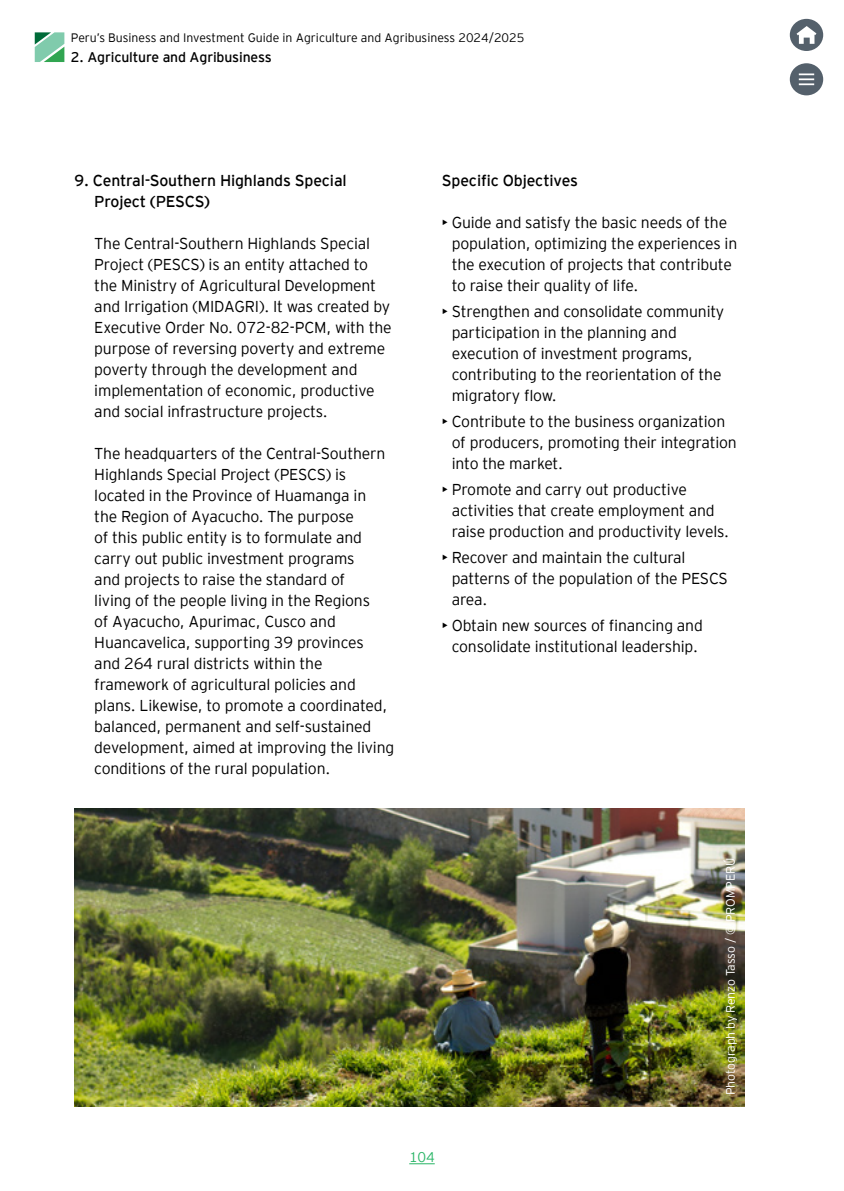
<style>
.page{position:relative;width:844px;height:1191px;background:#fff}
.page>*{position:absolute;margin:0;border:0;box-sizing:border-box;transform-origin:0 0}
.t1{font:300 15.75px/21px "EY Interstate";letter-spacing:-.01em;color:#000}
.t2{font:15.75px/21px "EY Interstate";letter-spacing:-.01em;color:#000}
.t3{font:14px "EY Interstate";letter-spacing:-.01em;color:#000}
.t4{font:300 14px "EY Interstate";color:#29b566}
.t5{font:300 12.25px "EY Interstate";color:#000}
.t6{font:300 12.25px "EY Interstate";letter-spacing:-.01em;color:#fff}
</style>
<div class="page">
<img style="left:74px;top:809px;width:670px;height:297px">
<svg style="left:409px;top:1163px;width:25px;height:1px"></svg>
<svg style="left:35px;top:32px;width:29px;height:30px"></svg>
<div style="left:789px;top:63px;width:34px;height:32px;background:#54606b;border-radius:50%"></div>
<svg style="left:798px;top:73px;width:16px;height:12px"></svg>
<div style="left:789px;top:19px;width:34px;height:32px;background:#54606b;border-radius:50%"></div>
<svg style="left:796px;top:26px;width:20px;height:18px"></svg>
<p class="t5" style="left:71px;top:29px;width:455px">Peru’s Business and Investment Guide in Agriculture and Agribusiness 2024/2025</p>
<p class="t3" style="left:71px;top:47px;width:202px">2. Agriculture and Agribusiness</p>
<p class="t2" style="left:94px;top:169px;width:254px;text-indent:-20px">9. Central-Southern Highlands Special<br>Project (PESCS)</p>
<p class="t1" style="left:94px;top:232px;width:299px">The Central-Southern Highlands Special Project (PESCS) is an entity attached to the Ministry of Agricultural Development and Irrigation (MIDAGRI). It was created by Executive Order No. 072-82-PCM, with the purpose of reversing poverty and extreme poverty through the development and implementation of economic, productive and social infrastructure projects.</p>
<p class="t1" style="left:94px;top:442px;width:301px">The headquarters of the Central-Southern Highlands Special Project (PESCS) is located in the Province of Huamanga in<br>the Region of Ayacucho. The purpose<br>of this public entity is to formulate and carry out public investment programs<br>and projects to raise the standard of<br>living of the people living in the Regions<br>of Ayacucho, Apurimac, Cusco and Huancavelica, supporting 39 provinces<br>and 264 rural districts within the framework of agricultural policies and plans. Likewise, to promote a coordinated, balanced, permanent and self-sustained development, aimed at improving the living conditions of the rural population.</p>
<p class="t2" style="left:441px;top:169px;width:138px">Specific Objectives</p>
<p class="t1" style="left:451px;top:211px;width:287px;text-indent:-10px">• Guide and satisfy the basic needs of the population, optimizing the experiences in the execution of projects that contribute to raise their quality of life.</p>
<p class="t1" style="left:451px;top:300px;width:274px;text-indent:-10px">• Strengthen and consolidate community participation in the planning and execution of investment programs, contributing to the reorientation of the migratory flow.</p>
<p class="t1" style="left:451px;top:410px;width:286px;text-indent:-10px">• Contribute to the business organization of producers, promoting their integration into the market.</p>
<p class="t1" style="left:451px;top:478px;width:279px;text-indent:-10px">• Promote and carry out productive activities that create employment and raise production and productivity levels.</p>
<p class="t1" style="left:451px;top:546px;width:277px;text-indent:-10px">• Recover and maintain the cultural patterns of the population of the PESCS area.</p>
<p class="t1" style="left:441px;top:614px;width:262px;text-align:center">• Obtain new sources of financing and consolidate institutional leadership.</p>
<p class="t4" style="left:409px;top:1147px;width:27px">104</p>
<p class="t6" style="left:721px;top:1095px;width:239px;rotate:-90deg">Photograph by Renzo Tasso / © PROMPERÚ</p>
</div>
